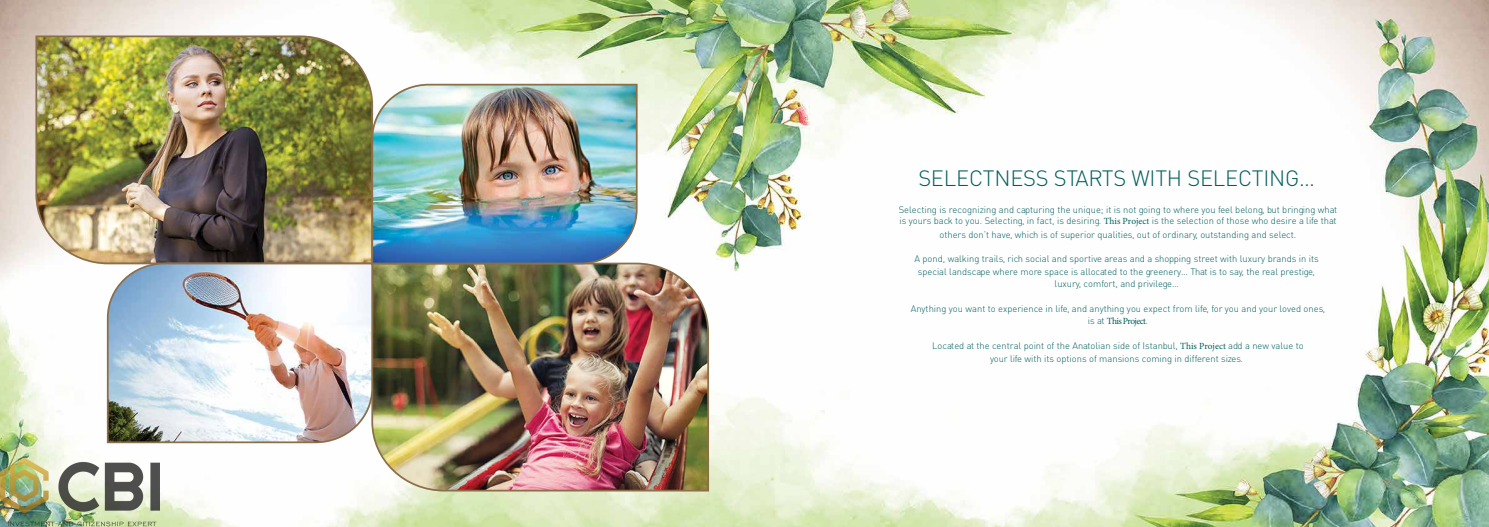
<style>
.page{position:relative;width:1489px;height:527px;background:#fff}
.page>*{position:absolute;margin:0;border:0;box-sizing:border-box;transform-origin:0 0}
.t1{font:21.88px "DINT Light Tr";letter-spacing:-.01em;color:#005f5d}
.t2{font:9.38px/12.5px "DINT Light Tr";color:#005f5d;text-align:center}
.t3{font:9.38px "Minion Pro";letter-spacing:-.06em;color:#005f5d}
.s1{font-family:"Minion Pro"}
.s2{font-family:"DINT Light Tr"}
</style>
<div class="page">
<img style="left:0;top:0;width:1488px;height:526px">
<img style="left:35px;top:35px;width:339px;height:230px">
<img style="left:370px;top:261px;width:340px;height:231px">
<img style="left:370px;top:83px;width:268px;height:182px">
<img style="left:106px;top:261px;width:268px;height:182px">
<img style="left:0;top:458px;width:159px;height:68px">
<h1 class="t1" style="left:918px;top:164px;width:398px">SELECTNESS STARTS WITH SELECTING…</h1>
<p class="t2" style="left:898px;top:203px;width:440px;line-height:11.8px;text-align:left">Selecting is recognizing and capturing the unique; it is not going to where you feel belong, but bringing what is yours back to you. Selecting, in fact, is desiring. <span class="s1">This Project</span> is the selection of those who desire a life that</p>
<p class="t2" style="left:939px;top:227px;width:358px">others don’t have, which is of superior qualities, out of ordinary, outstanding and select.</p>
<p class="t2" style="left:914px;top:252px;width:406px">A pond, walking trails, rich social and sportive areas and a shopping street with luxury brands in its special landscape where more space is allocated to the greenery… That is to say, the real prestige, luxury, comfort, and privilege…</p>
<p class="t2" style="left:910px;top:302px;width:416px">Anything you want to experience in life, and anything you expect from life, for you and your loved ones,</p>
<p class="t3" style="left:1087px;top:314px;width:62px"><span class="s2">is at</span> This Project<span class="s2">.</span></p>
<p class="t2" style="left:932px;top:338px;width:373px;line-height:13.2px">Located at the central point of the Anatolian side of Istanbul, <span class="s1">This Project</span> add a new value to your life with its options of mansions coming in different sizes.</p>
</div>
